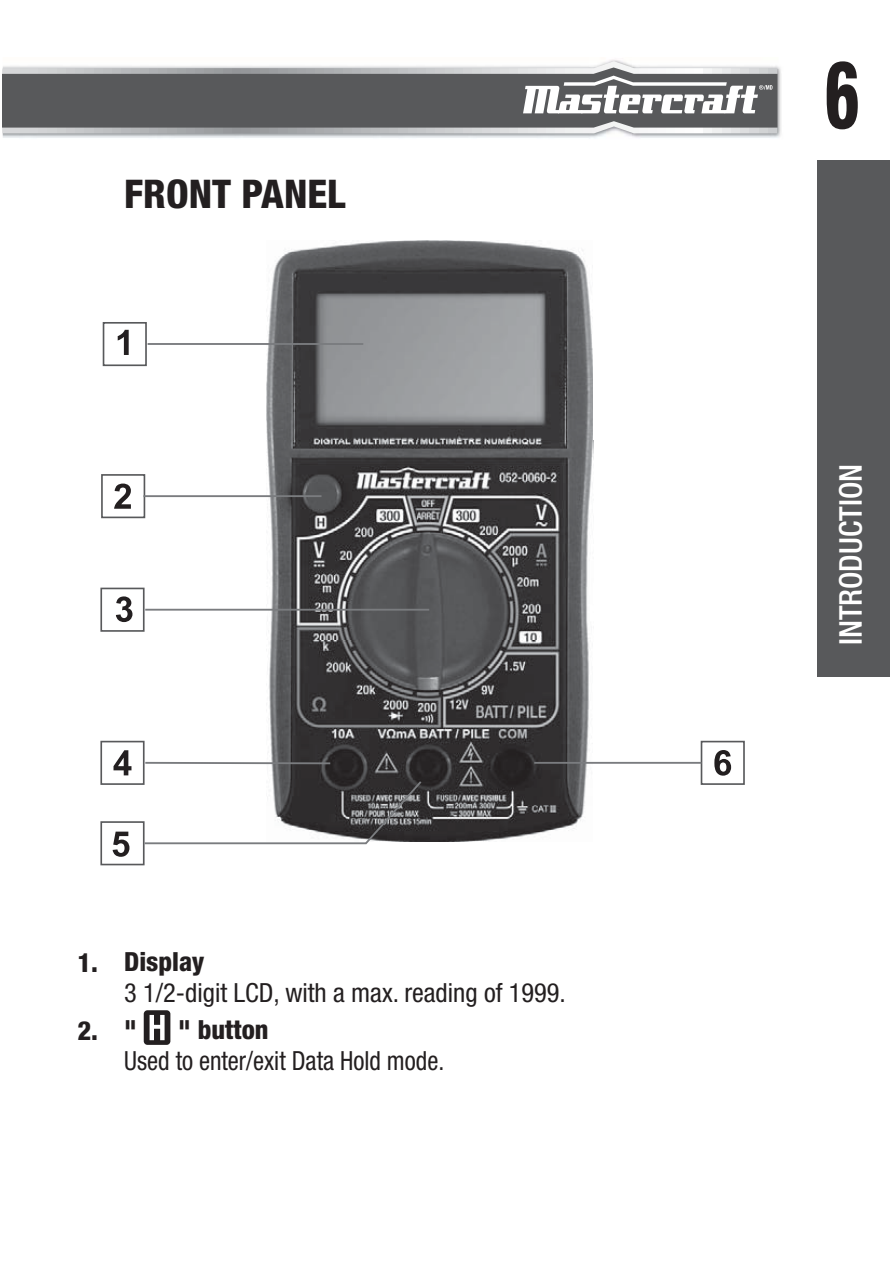
<style>
.page{position:relative;width:893px;height:1263px;background:#fff}
.page>*{position:absolute;margin:0;border:0;box-sizing:border-box;transform-origin:0 0}
.t1{font:800 condensed 94.2px "Helvetica Neue LT Std";color:#231f20;scale:.71 1}
.t2{font:800 condensed 39.6px "Helvetica Neue LT Std";color:#231f20}
.t3{font:500 condensed 31.35px "Helvetica Neue LT Std";color:#fff}
.t4{font:condensed 26.4px "Helvetica Neue LT Std";color:#231f20}
.t5{font:condensed 26.4px "Helvetica Neue LT Std";color:#231f20;scale:.94 1}
.t6{font:800 condensed 26.4px "Helvetica Neue LT Std";color:#231f20}
</style>
<div class="page">
<img style="left:269px;top:241px;width:322px;height:80px">
<svg style="left:100px;top:321px;width:645px;height:545px"></svg>
<svg style="left:114px;top:484px;width:17px;height:25px"></svg>
<svg style="left:113px;top:750px;width:18px;height:25px"></svg>
<svg style="left:113px;top:832px;width:16px;height:25px"></svg>
<svg style="left:714px;top:750px;width:17px;height:26px"></svg>
<svg style="left:116px;top:596px;width:16px;height:26px"></svg>
<hr style="left:534px;top:762px;width:167px;height:2px;background:#7a7c7f">
<hr style="left:143px;top:495px;width:178px;height:2px;background:#7a7c7f">
<hr style="left:148px;top:343px;width:215px;height:2px;background:#7a7c7f">
<svg style="left:143px;top:761px;width:189px;height:4px"></svg>
<svg style="left:143px;top:779px;width:280px;height:66px"></svg>
<hr style="left:145px;top:609px;width:284px;height:2px;background:#7a7c7f">
<svg style="left:144px;top:1010px;width:26px;height:35px"></svg>
<div style="left:817px;top:160px;width:73px;height:517px;background:#58595b"></div>
<img style="left:3px;top:59px;width:778px;height:79px">
<svg style="left:3px;top:61px;width:774px;height:72px"></svg>
<svg style="left:3px;top:67px;width:774px;height:61px;background:#696a6c"></svg>
<svg style="left:523px;top:76px;width:249px;height:37px"></svg>
<h2 class="t2" style="left:124px;top:178px;width:223px">FRONT PANEL</h2>
<p class="t6" style="left:78px;top:952px;width:22px">1.</p>
<p class="t6" style="left:78px;top:1020px;width:22px">2.</p>
<p class="t6" style="left:124px;top:951px;width:82px">Display</p>
<p class="t4" style="left:124px;top:982px;width:443px">3 1/2-digit LCD, with a max. reading of 1999.</p>
<p class="t6" style="left:124px;top:1019px;width:14px">"</p>
<p class="t6" style="left:178px;top:1019px;width:92px">" button</p>
<p class="t5" style="left:124px;top:1050px;width:342px">Used to enter/exit Data Hold mode.</p>
<h1 class="t1" style="left:825px;top:57px;width:50px">6</h1>
<p class="t3" style="left:833px;top:645px;width:183px;rotate:-90deg">INTRODUCTION</p>
</div>
